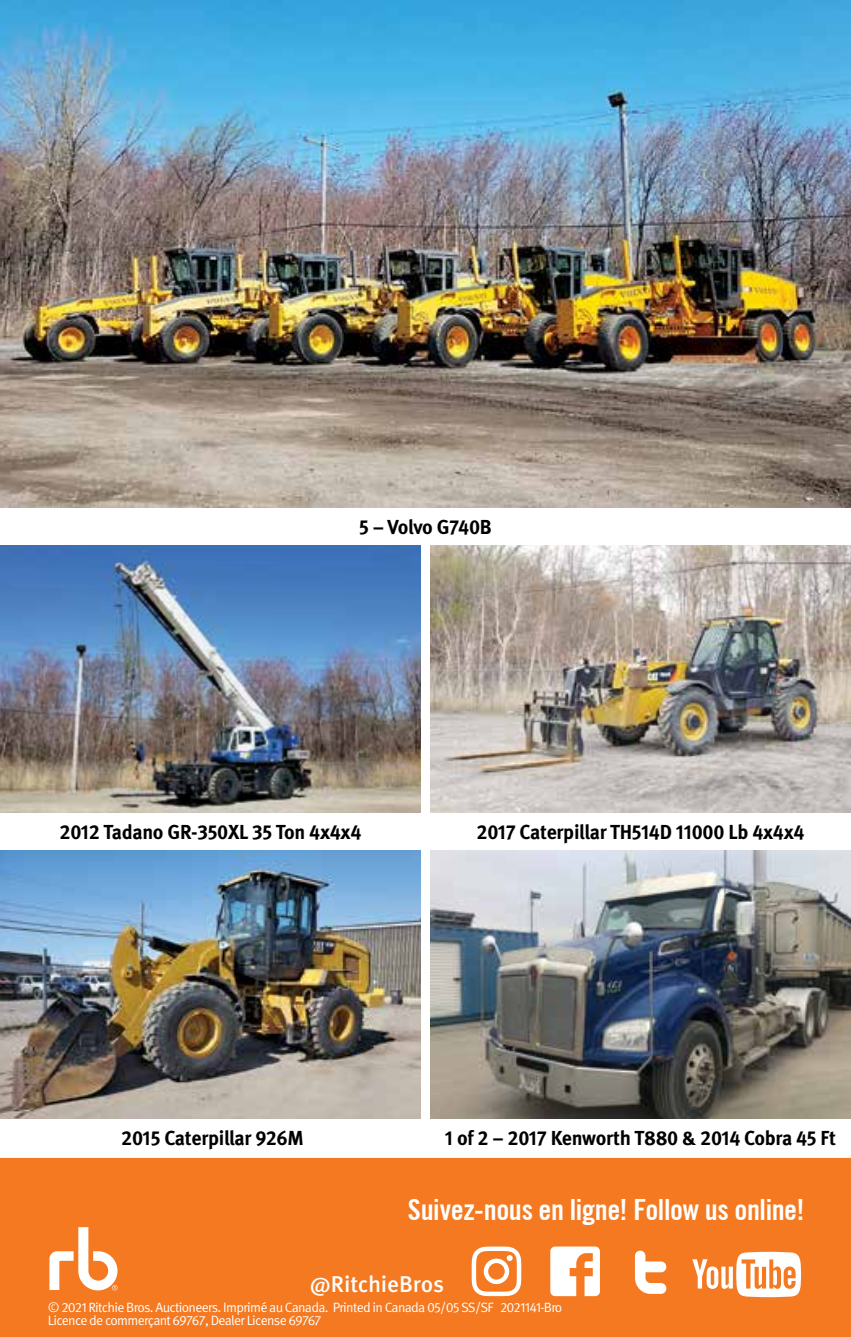
<style>
.page{position:relative;width:851px;height:1337px;background:#fff}
.page>*{position:absolute;margin:0;border:0;box-sizing:border-box;transform-origin:0 0}
.t1{font:700 condensed 29.25px "Trade Gothic No.20";letter-spacing:-.015em;color:#fff}
.t2{font:500 22.72px "Meta Pro";letter-spacing:-.01em;color:#fff}
.t3{font:700 20.25px "Meta Pro";letter-spacing:-.015em;color:#000}
.t4{font:13.5px/13.5px "Meta Pro";letter-spacing:-.05em;color:#fff}
</style>
<div class="page">
<img style="left:0;top:0;width:850px;height:508px">
<img style="left:430px;top:850px;width:420px;height:268px">
<img style="left:0;top:850px;width:421px;height:268px">
<img style="left:430px;top:545px;width:420px;height:268px">
<img style="left:0;top:545px;width:421px;height:268px">
<div style="left:0;top:1157px;width:850px;height:179px;background:#f47920"></div>
<svg style="left:692px;top:1251px;width:109px;height:46px"></svg>
<svg style="left:550px;top:1246px;width:50px;height:50px"></svg>
<svg style="left:49px;top:1227px;width:68px;height:63px"></svg>
<svg style="left:471px;top:1246px;width:50px;height:50px"></svg>
<svg style="left:635px;top:1250px;width:31px;height:43px"></svg>
<p class="t3" style="left:359px;top:511px;width:134px">5 – Volvo G740B</p>
<p class="t3" style="left:60px;top:816px;width:303px">2012 Tadano GR-350XL 35 Ton 4x4x4</p>
<p class="t3" style="left:476px;top:816px;width:329px">2017 Caterpillar TH514D 11000 Lb 4x4x4</p>
<p class="t3" style="left:121px;top:1121px;width:184px">2015 Caterpillar 926M</p>
<p class="t3" style="left:445px;top:1121px;width:392px">1 of 2 – 2017 Kenworth T880 &amp; 2014 Cobra 45 Ft</p>
<h1 class="t1" style="left:408px;top:1191px;width:398px">Suivez-nous en ligne! Follow us online!</h1>
<p class="t2" style="left:310px;top:1266px;width:136px">@RitchieBros</p>
<p class="t4" style="left:48px;top:1299px;width:516px">© 2021 Ritchie Bros. Auctioneers. Imprimé au Canada. Printed in Canada 05/05 SS/SF 2021141-Bro<br>Licence de commerçant 69767, Dealer License 69767</p>
</div>
